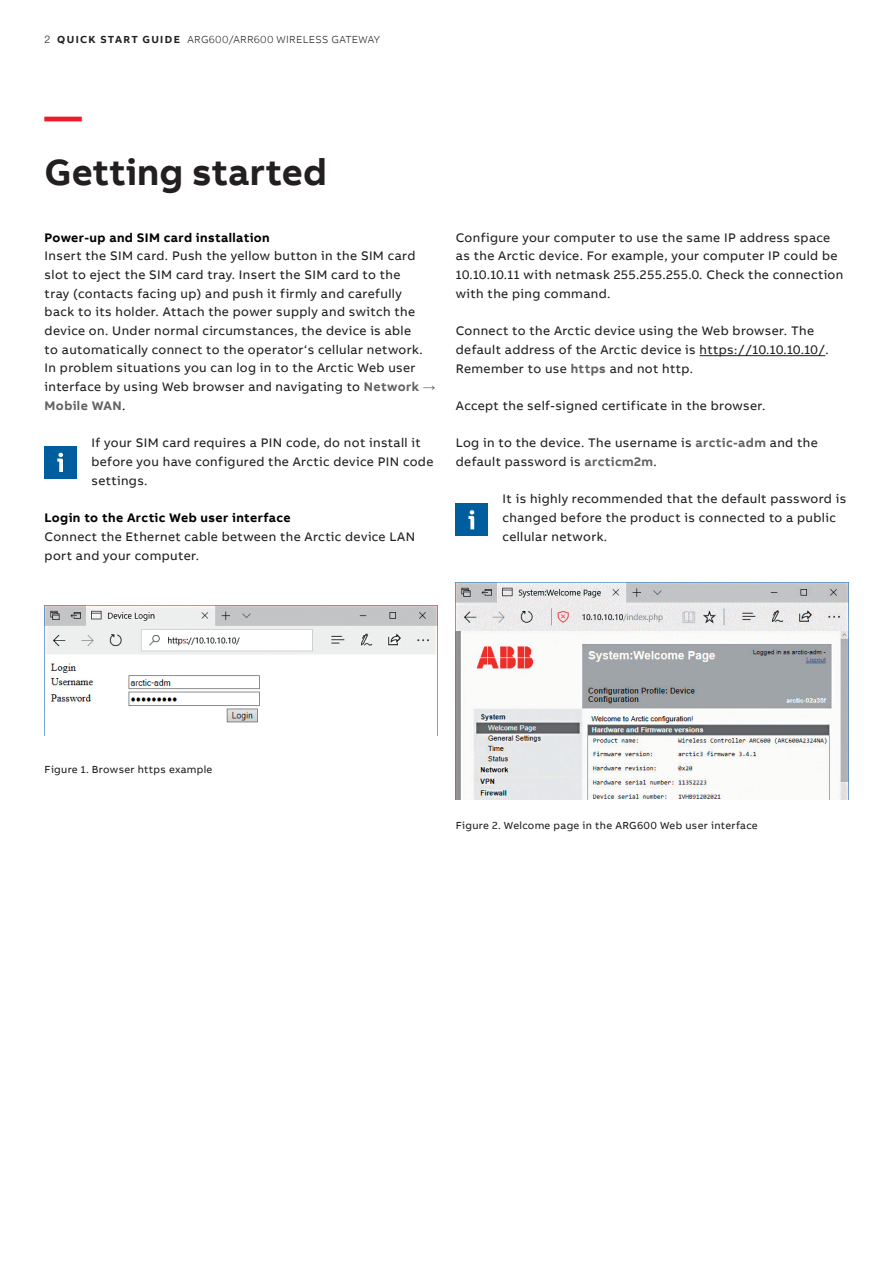
<style>
.page{position:relative;width:893px;height:1263px;background:#fff}
.page>*{position:absolute;margin:0;border:0;box-sizing:border-box;transform-origin:0 0}
.t1{font:700 37.5px "AB Bvoice";color:#231f20}
.t2{font:700 37.5px "AB Bvoice";color:#ee1c28}
.t3{font:12.75px/18.8px "AB Bvoice";letter-spacing:.03em;color:#231f20}
.t4{font:700 12.75px "AB Bvoice";letter-spacing:.03em;color:#000002}
.t5{font:10.5px "AB Bvoice";letter-spacing:.03em;color:#231f20}
.t6{font:300 10.5px "AB Bvoice";letter-spacing:.03em;color:#231f20}
.s1{font-family:"Helvetica Neue LT Pro"}
.s2{font-weight:700}
.s3{font-weight:700;color:#636366}
.s4{font-family:"Arial";color:#636366}
.s5{color:#000002}
</style>
<div class="page">
<hr style="left:700px;top:355px;width:125px;height:1px;background:#231f20">
<img style="left:45px;top:606px;width:392px;height:117px">
<div style="left:45px;top:446px;width:32px;height:32px;background:#005e9e"></div>
<svg style="left:57px;top:453px;width:6px;height:19px"></svg>
<div style="left:456px;top:504px;width:32px;height:32px;background:#005e9e"></div>
<svg style="left:468px;top:510px;width:6px;height:19px"></svg>
<img style="left:456px;top:582px;width:392px;height:218px">
<p class="t6" style="left:45px;top:34px;width:337px"><span class="s1">2</span> <span class="s2">QUICK START GUIDE</span> ARG600/ARR600 WIRELESS GATEWAY</p>
<h1 class="t2" style="left:45px;top:93px;width:39px">—</h1>
<h1 class="t1" style="left:45px;top:149px;width:284px">Getting started</h1>
<p class="t4" style="left:45px;top:229px;width:227px">Power-up and SIM card installation</p>
<p class="t3" style="left:45px;top:247px;width:392px">Insert the SIM card. Push the yellow button in the SIM card slot to eject the SIM card tray. Insert the SIM card to the<br>tray (contacts facing up) and push it firmly and carefully<br>back to its holder. Attach the power supply and switch the device on. Under normal circumstances, the device is able<br>to automatically connect to the operator‘s cellular network.<br>In problem situations you can log in to the Arctic Web user interface by using Web browser and navigating to <span class="s3">Network</span> <span class="s4">→ </span><span class="s3">Mobile WAN</span><span class="s5">.</span></p>
<p class="t3" style="left:91px;top:434px;width:343px">If your SIM card requires a PIN code, do not install it before you have configured the Arctic device PIN code settings.</p>
<p class="t4" style="left:45px;top:510px;width:247px">Login to the Arctic Web user interface</p>
<p class="t3" style="left:45px;top:527px;width:372px">Connect the Ethernet cable between the Arctic device LAN port and your computer.</p>
<p class="t3" style="left:456px;top:228px;width:389px">Configure your computer to use the same IP address space as the Arctic device. For example, your computer IP could be 10.10.10.11 with netmask 255.255.255.0. Check the connection with the ping command.</p>
<p class="t3" style="left:456px;top:321px;width:374px">Connect to the Arctic device using the Web browser. The default address of the Arctic device is https://10.10.10.10/.<br>Remember to use <span class="s3">https</span> and not http.</p>
<p class="t3" style="left:456px;top:396px;width:311px">Accept the self-signed certificate in the browser.</p>
<p class="t3" style="left:456px;top:434px;width:363px">Log in to the device. The username is <span class="s3">arctic-adm</span> and the default password is <span class="s3">arcticm2m</span>.</p>
<p class="t3" style="left:503px;top:490px;width:345px">It is highly recommended that the default password is changed before the product is connected to a public cellular network.</p>
<p class="t5" style="left:45px;top:763px;width:169px">Figure 1. Browser https example</p>
<p class="t5" style="left:456px;top:819px;width:303px">Figure 2. Welcome page in the ARG600 Web user interface</p>
</div>
